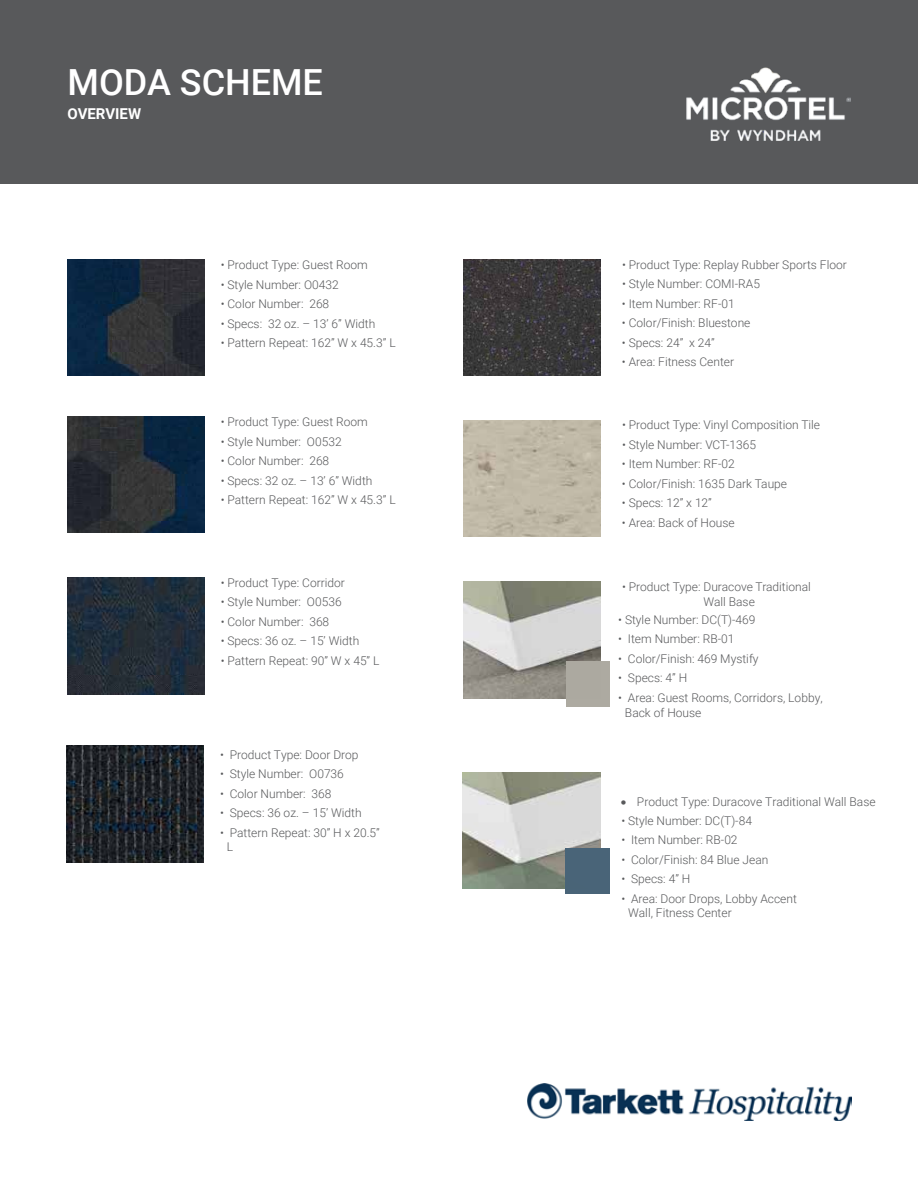
<style>
.page{position:relative;width:918px;height:1188px;background:#fff}
.page>*{position:absolute;margin:0;border:0;box-sizing:border-box;transform-origin:0 0}
.t1{font:500 36px "Roboto";color:#fff}
.t2{font:700 15px "Roboto";color:#fff}
.t3{font:300 12px/14.4px "Roboto";color:#58595b}
</style>
<div class="page">
<img style="left:463px;top:582px;width:137px;height:116px">
<img style="left:67px;top:259px;width:137px;height:117px">
<img style="left:66px;top:746px;width:137px;height:117px">
<div style="left:0;top:0;width:918px;height:184px;background:#58595b"></div>
<img style="left:463px;top:259px;width:137px;height:117px">
<img style="left:463px;top:420px;width:137px;height:116px">
<img style="left:67px;top:416px;width:137px;height:117px">
<img style="left:67px;top:578px;width:137px;height:116px">
<img style="left:463px;top:772px;width:137px;height:117px">
<div style="left:567px;top:661px;width:43px;height:46px;background:#aca9a0"></div>
<div style="left:566px;top:848px;width:43px;height:46px;background:#496478"></div>
<img style="left:528px;top:1083px;width:324px;height:38px">
<img style="left:686px;top:68px;width:164px;height:73px">
<h1 class="t1" style="left:68px;top:56px;width:257px">MODA SCHEME</h1>
<p class="t2" style="left:68px;top:103px;width:75px">OVERVIEW</p>
<p class="t3" style="left:221px;top:258px;width:149px">• Product Type: Guest Room</p>
<p class="t3" style="left:221px;top:277px;width:120px">• Style Number: O0432</p>
<p class="t3" style="left:221px;top:297px;width:110px">• Color Number: 268</p>
<p class="t3" style="left:221px;top:316px;width:156px">• Specs: 32 oz. – 13’ 6” Width</p>
<p class="t3" style="left:221px;top:336px;width:176px">• Pattern Repeat: 162” W x 45.3” L</p>
<p class="t3" style="left:221px;top:414px;width:149px">• Product Type: Guest Room</p>
<p class="t3" style="left:221px;top:434px;width:122px">• Style Number: O0532</p>
<p class="t3" style="left:221px;top:453px;width:110px">• Color Number: 268</p>
<p class="t3" style="left:221px;top:473px;width:153px">• Specs: 32 oz. – 13’ 6” Width</p>
<p class="t3" style="left:221px;top:492px;width:176px">• Pattern Repeat: 162” W x 45.3” L</p>
<p class="t3" style="left:221px;top:575px;width:126px">• Product Type: Corridor</p>
<p class="t3" style="left:221px;top:595px;width:122px">• Style Number: O0536</p>
<p class="t3" style="left:221px;top:614px;width:110px">• Color Number: 368</p>
<p class="t3" style="left:221px;top:634px;width:140px">• Specs: 36 oz. – 15’ Width</p>
<p class="t3" style="left:221px;top:653px;width:160px">• Pattern Repeat: 90” W x 45” L</p>
<p class="t3" style="left:220px;top:747px;width:140px">• Product Type: Door Drop</p>
<p class="t3" style="left:220px;top:766px;width:125px">• Style Number: O0736</p>
<p class="t3" style="left:220px;top:786px;width:113px">• Color Number: 368</p>
<p class="t3" style="left:220px;top:805px;width:143px">• Specs: 36 oz. – 15’ Width</p>
<p class="t3" style="left:227px;top:825px;width:154px;text-indent:-7px">• Pattern Repeat: 30” H x 20.5”<br>L</p>
<p class="t3" style="left:622px;top:257px;width:226px">• Product Type: Replay Rubber Sports Floor</p>
<p class="t3" style="left:622px;top:276px;width:140px">• Style Number: COMI-RA5</p>
<p class="t3" style="left:622px;top:296px;width:114px">• Item Number: RF-01</p>
<p class="t3" style="left:622px;top:315px;width:130px">• Color/Finish: Bluestone</p>
<p class="t3" style="left:622px;top:335px;width:94px">• Specs: 24” x 24”</p>
<p class="t3" style="left:622px;top:354px;width:114px">• Area: Fitness Center</p>
<p class="t3" style="left:622px;top:417px;width:200px">• Product Type: Vinyl Composition Tile</p>
<p class="t3" style="left:622px;top:437px;width:136px">• Style Number: VCT-1365</p>
<p class="t3" style="left:622px;top:456px;width:114px">• Item Number: RF-02</p>
<p class="t3" style="left:622px;top:476px;width:167px">• Color/Finish: 1635 Dark Taupe</p>
<p class="t3" style="left:622px;top:495px;width:91px">• Specs: 12” x 12”</p>
<p class="t3" style="left:622px;top:515px;width:114px">• Area: Back of House</p>
<p class="t3" style="left:704px;top:578px;width:109px;line-height:15px;text-indent:-82px">• Product Type: Duracove Traditional<br>Wall Base</p>
<p class="t3" style="left:618px;top:612px;width:139px">• Style Number: DC(T)-469</p>
<p class="t3" style="left:618px;top:631px;width:118px">• Item Number: RB-01</p>
<p class="t3" style="left:618px;top:651px;width:142px">• Color/Finish: 469 Mystify</p>
<p class="t3" style="left:618px;top:670px;width:71px">• Specs: 4” H</p>
<p class="t3" style="left:625px;top:690px;width:199px;line-height:15px;text-indent:-7px">• Area: Guest Rooms, Corridors, Lobby,<br>Back of House</p>
<p class="t3" style="left:621px;top:794px;width:256px">• Product Type: Duracove Traditional Wall Base</p>
<p class="t3" style="left:621px;top:813px;width:132px">• Style Number: DC(T)-84</p>
<p class="t3" style="left:621px;top:833px;width:118px">• Item Number: RB-02</p>
<p class="t3" style="left:621px;top:852px;width:149px">• Color/Finish: 84 Blue Jean</p>
<p class="t3" style="left:621px;top:872px;width:71px">• Specs: 4” H</p>
<p class="t3" style="left:628px;top:891px;width:170px;text-indent:-7px">• Area: Door Drops, Lobby Accent<br>Wall, Fitness Center</p>
</div>
